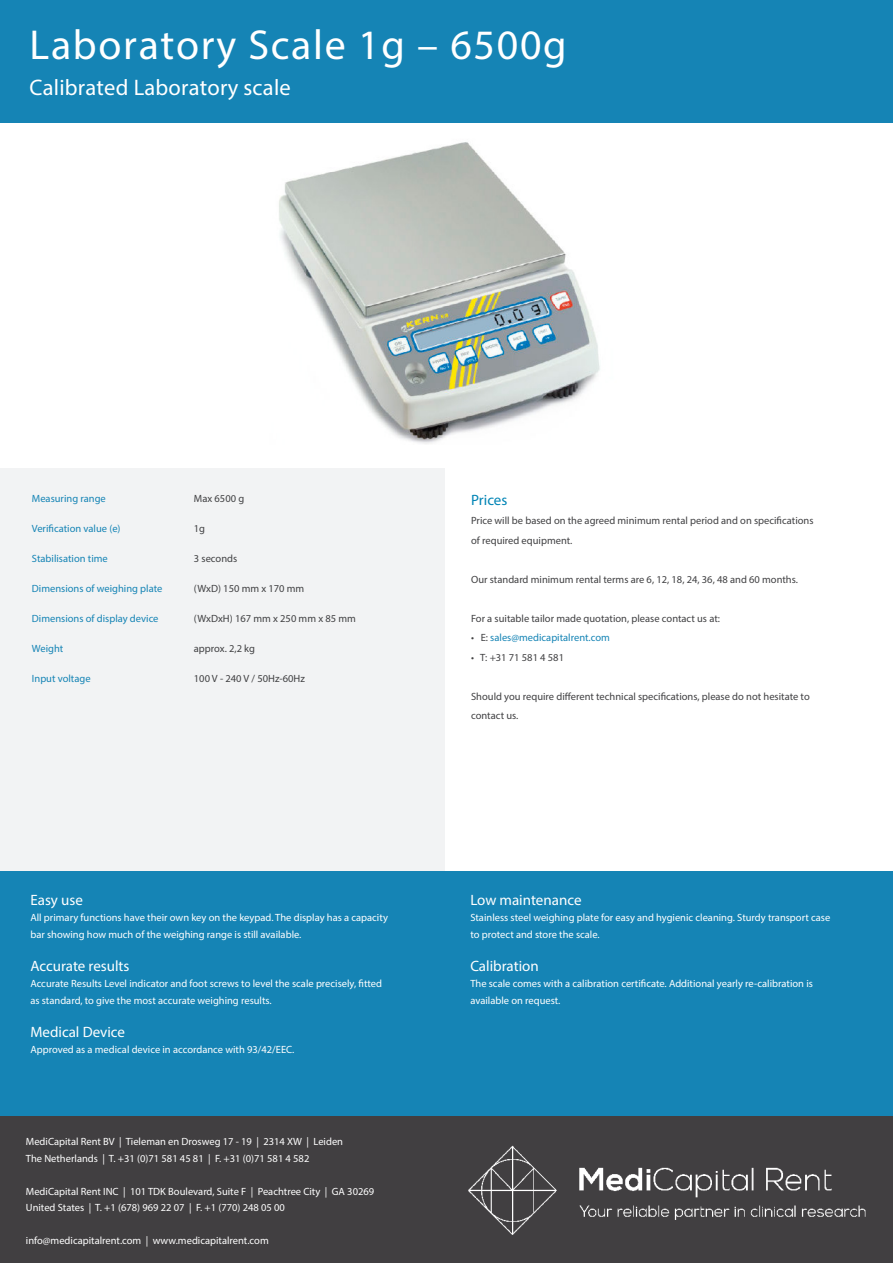
<style>
.page{position:relative;width:893px;height:1263px;background:#fff}
.page>*{position:absolute;margin:0;border:0;box-sizing:border-box;transform-origin:0 0}
.t1{font:42px "Myriad Pro";letter-spacing:.04em;color:#fff}
.t2{font:22.5px "Myriad Pro";letter-spacing:.01em;color:#fff}
.t3{font:15px "Myriad Pro";color:#fff}
.t4{font:15px "Myriad Pro";color:#0084b5}
.t5{font:10.5px/16.5px "Myriad Pro";color:#fff}
.t6{font:10.5px/19.5px "Myriad Pro";color:#404042}
.t7{font:10.5px "Myriad Pro";color:#1584b5}
.s1{color:#404042}
</style>
<div class="page">
<div style="left:0;top:455px;width:445px;height:416px;background:#f2f3f4"></div>
<div style="left:0;top:3px;width:893px;height:465px;background:#fff"></div>
<img style="left:279px;top:142px;width:321px;height:302px">
<div style="left:0;top:0;width:893px;height:123px;background:#1584b5"></div>
<div style="left:0;top:871px;width:893px;height:246px;background:#1584b5"></div>
<div style="left:0;top:1117px;width:893px;height:146px;background:#413f41"></div>
<img style="left:468px;top:1145px;width:398px;height:90px">
<p class="t1" style="left:30px;top:19px;width:539px">Laboratory Scale 1g – 6500g</p>
<p class="t2" style="left:30px;top:73px;width:263px">Calibrated Laboratory scale</p>
<p class="t7" style="left:32px;top:492px;width:76px">Measuring range</p>
<p class="t6" style="left:194px;top:488px;width:52px">Max 6500 g</p>
<p class="t7" style="left:32px;top:522px;width:90px">Verification value (e)</p>
<p class="t6" style="left:194px;top:518px;width:13px">1g</p>
<p class="t7" style="left:32px;top:552px;width:77px">Stabilisation time</p>
<p class="t6" style="left:194px;top:548px;width:45px">3 seconds</p>
<p class="t7" style="left:32px;top:582px;width:132px">Dimensions of weighing plate</p>
<p class="t6" style="left:194px;top:578px;width:112px">(WxD) 150 mm x 170 mm</p>
<p class="t7" style="left:32px;top:612px;width:128px">Dimensions of display device</p>
<p class="t6" style="left:194px;top:608px;width:164px">(WxDxH) 167 mm x 250 mm x 85 mm</p>
<p class="t7" style="left:32px;top:642px;width:33px">Weight</p>
<p class="t6" style="left:194px;top:638px;width:63px">approx. 2,2 kg</p>
<p class="t7" style="left:32px;top:672px;width:60px">Input voltage</p>
<p class="t6" style="left:194px;top:668px;width:113px">100 V - 240 V / 50Hz-60Hz</p>
<p class="t3" style="left:30px;top:890px;width:54px">Easy use</p>
<p class="t5" style="left:30px;top:909px;width:359px">All primary functions have their own key on the keypad. The display has a capacity bar showing how much of the weighing range is still available.</p>
<p class="t3" style="left:30px;top:956px;width:101px">Accurate results</p>
<p class="t5" style="left:30px;top:975px;width:353px">Accurate Results Level indicator and foot screws to level the scale precisely, fitted as standard, to give the most accurate weighing results.</p>
<p class="t3" style="left:30px;top:1022px;width:96px">Medical Device</p>
<p class="t5" style="left:30px;top:1041px;width:266px">Approved as a medical device in accordance with 93/42/EEC.</p>
<p class="t5" style="left:26px;top:1133px;width:319px">MediCapital Rent BV | Tieleman en Drosweg 17 - 19 | 2314 XW | Leiden</p>
<p class="t5" style="left:26px;top:1149px;width:285px">The Netherlands | T. +31 (0)71 581 45 81 | F. +31 (0)71 581 4 582</p>
<p class="t5" style="left:26px;top:1182px;width:350px">MediCapital Rent INC | 101 TDK Boulevard, Suite F | Peachtree City | GA 30269<br>United States | T. +1 (678) 969 22 07 | F. +1 (770) 248 05 00</p>
<p class="t5" style="left:26px;top:1232px;width:244px">info@medicapitalrent.com | www.medicapitalrent.com</p>
<p class="t4" style="left:471px;top:490px;width:38px">Prices</p>
<p class="t6" style="left:471px;top:511px;width:344px">Price will be based on the agreed minimum rental period and on specifications</p>
<p class="t6" style="left:471px;top:530px;width:103px">of required equipment.</p>
<p class="t6" style="left:471px;top:569px;width:328px">Our standard minimum rental terms are 6, 12, 18, 24, 36, 48 and 60 months.</p>
<p class="t6" style="left:471px;top:608px;width:250px">For a suitable tailor made quotation, please contact us at:</p>
<p class="t7" style="left:471px;top:631px;width:140px"><span class="s1">• E:</span> sales@medicapitalrent.com</p>
<p class="t6" style="left:471px;top:647px;width:94px">• T: +31 71 581 4 581</p>
<p class="t6" style="left:471px;top:686px;width:340px">Should you require different technical specifications, please do not hesitate to contact us.</p>
<p class="t3" style="left:470px;top:890px;width:113px">Low maintenance</p>
<p class="t5" style="left:470px;top:909px;width:361px">Stainless steel weighing plate for easy and hygienic cleaning. Sturdy transport case to protect and store the scale.</p>
<p class="t3" style="left:470px;top:956px;width:70px">Calibration</p>
<p class="t5" style="left:470px;top:975px;width:344px">The scale comes with a calibration certificate. Additional yearly re-calibration is available on request.</p>
</div>
